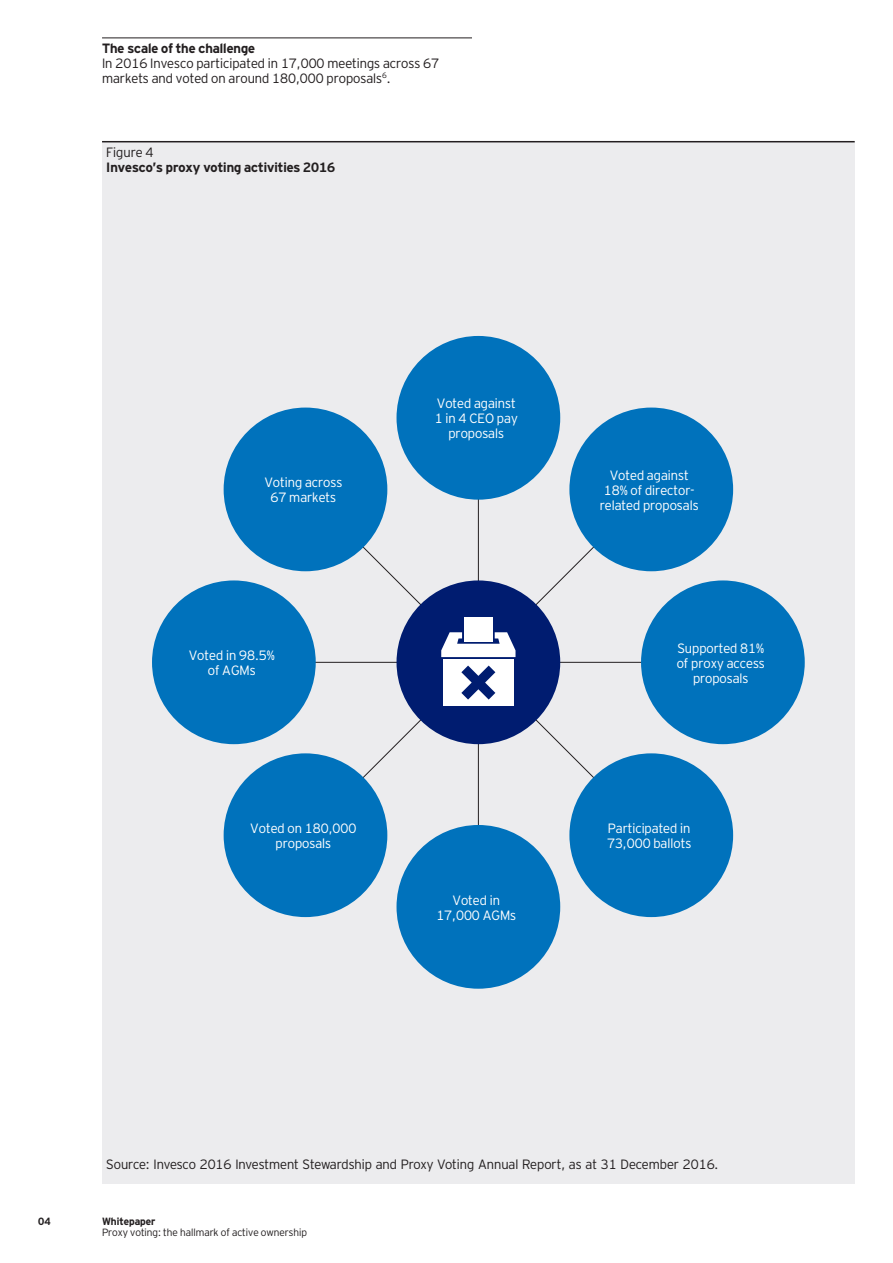
<style>
.page{position:relative;width:893px;height:1263px;background:#fff}
.page>*{position:absolute;margin:0;border:0;box-sizing:border-box;transform-origin:0 0}
.t1{font:300 13.5px/14.9px "Invesco Interstate";color:#fff;text-align:center}
.t2{font:300 13.5px/14.9px "Invesco Interstate";color:#231f20}
.t3{font:700 13.5px "Invesco Interstate";color:#231f20}
.t4{font:300 10.5px "Invesco Interstate";color:#231f20}
.t5{font:700 10.5px "Invesco Interstate";color:#231f20}
</style>
<div class="page">
<div style="left:102px;top:142px;width:753px;height:1042px;background:#ececee"></div>
<hr style="left:102px;top:38px;width:370px;height:1px;background:#231f20">
<hr style="left:102px;top:141px;width:753px;height:1px;background:#231f20">
<svg style="left:299px;top:483px;width:359px;height:359px"></svg>
<div style="left:396px;top:580px;width:164px;height:164px;background:#001c70;border-radius:50%"></div>
<div style="left:224px;top:753px;width:163px;height:164px;background:#0072bc;border-radius:50%"></div>
<div style="left:396px;top:336px;width:164px;height:164px;background:#0072bc;border-radius:50%"></div>
<div style="left:569px;top:408px;width:164px;height:163px;background:#0072bc;border-radius:50%"></div>
<div style="left:569px;top:753px;width:164px;height:164px;background:#0072bc;border-radius:50%"></div>
<div style="left:641px;top:580px;width:164px;height:164px;background:#0072bc;border-radius:50%"></div>
<div style="left:396px;top:825px;width:164px;height:164px;background:#0072bc;border-radius:50%"></div>
<div style="left:152px;top:580px;width:164px;height:164px;background:#0072bc;border-radius:50%"></div>
<div style="left:224px;top:408px;width:163px;height:163px;background:#0072bc;border-radius:50%"></div>
<div style="left:443px;top:659px;width:71px;height:47px;background:#fff"></div>
<svg style="left:441px;top:632px;width:74px;height:25px;background:#cfd4e4"></svg>
<div style="left:464px;top:617px;width:29px;height:24px;background:#fff"></div>
<svg style="left:461px;top:665px;width:34px;height:35px"></svg>
<p class="t3" style="left:102px;top:40px;width:155px">The scale of the challenge</p>
<p class="t2" style="left:102px;top:56px;width:338px">In 2016 Invesco participated in 17,000 meetings across 67 markets and voted on around 180,000 proposals<sup>6</sup>.</p>
<p class="t2" style="left:106px;top:145px;width:49px">Figure 4</p>
<p class="t3" style="left:106px;top:159px;width:230px">Invesco’s proxy voting activities 2016</p>
<p class="t1" style="left:264px;top:475px;width:79px">Voting across<br>67 markets</p>
<p class="t1" style="left:189px;top:648px;width:88px">Voted in 98.5% of AGMs</p>
<p class="t1" style="left:250px;top:821px;width:108px">Voted on 180,000 proposals</p>
<p class="t1" style="left:435px;top:396px;width:85px">Voted against<br>1 in 4 CEO pay proposals</p>
<p class="t1" style="left:436px;top:892px;width:81px">Voted in<br>17,000 AGMs</p>
<p class="t1" style="left:600px;top:468px;width:100px">Voted against<br>18% of director&shy;related proposals</p>
<p class="t1" style="left:677px;top:640px;width:90px">Supported 81% of proxy access proposals</p>
<p class="t1" style="left:607px;top:821px;width:86px;text-align:left">Participated in<br>73,000 ballots</p>
<p class="t2" style="left:106px;top:1157px;width:614px">Source: Invesco 2016 Investment Stewardship and Proxy Voting Annual Report, as at 31 December 2016.</p>
<p class="t5" style="left:38px;top:1215px;width:14px">04</p>
<p class="t5" style="left:102px;top:1215px;width:55px">Whitepaper</p>
<p class="t4" style="left:102px;top:1226px;width:206px">Proxy voting: the hallmark of active ownership</p>
</div>
